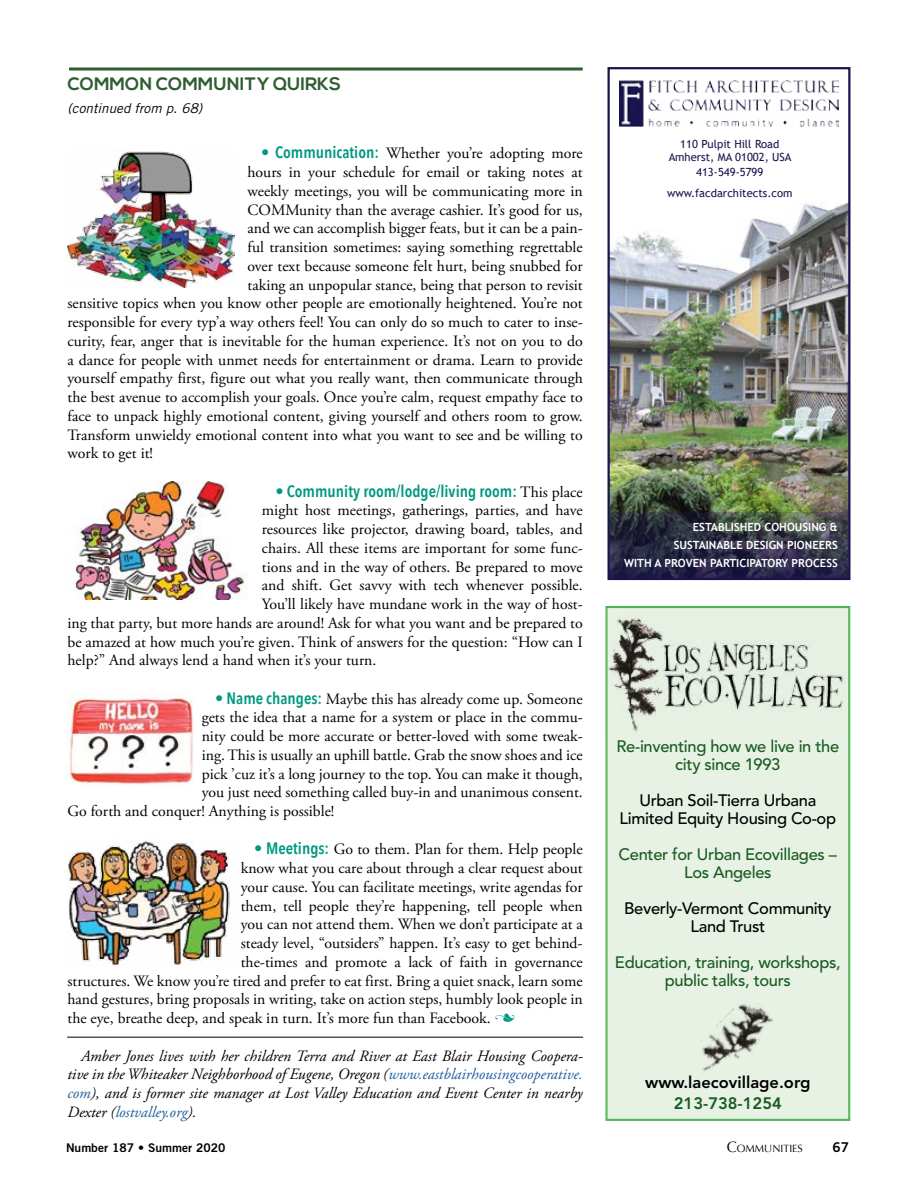
<style>
.page{position:relative;width:918px;height:1188px;background:#fff}
.page>*{position:absolute;margin:0;border:0;box-sizing:border-box;transform-origin:0 0}
.t1{font:700 18px "Nexa";color:#2f5d31}
.t2{font:500 16.5px/18px "Avenir";letter-spacing:-.02em;color:#175c22;text-align:center}
.t3{font:500 16.5px/18px "Avenir";letter-spacing:-.02em;color:#000;text-align:center}
.t4{font:600 16.5px "Avenir Next Condensed";color:#009881}
.t5{font:800 16.5px/21px "Avenir";color:#000;text-align:center}
.t6{font:15.75px "Adobe Garamond Pro";color:#000}
.t7{font:italic 15.75px/18.8px "Adobe Garamond Pro";color:#000;text-align:justify}
.t8{font:italic 13.5px "Trade Gothic";color:#000}
.t9{font:13.5px "Trade Gothic Bold Two";color:#000}
.t10{font:12px "Trade Gothic Bold Two";color:#000}
.t11{font:700 11.25px/18px "Trebuchet MS";color:#fff;text-align:right}
.t12{font:11.25px/13.5px "Trebuchet MS";color:#19154f;text-align:center}
.t13{font:10.5px "Optima";color:#000}
.s1{font-family:"Avenir Next Condensed";font-weight:600;font-size:16.5px;color:#009881}
.s2{font-family:"Adobe Garamond Pro";font-weight:400;font-size:15.75px;color:#000}
.s3{font-family:"Type Embellishments One Let Plain";color:#009881}
.s4{color:#215e9e}
.s5{color:#175c22}
.s6{font-size:15px}
</style>
<div class="page">
<img style="left:68px;top:149px;width:166px;height:138px">
<img style="left:74px;top:482px;width:174px;height:117px">
<img style="left:66px;top:691px;width:127px;height:94px">
<img style="left:68px;top:839px;width:162px;height:126px">
<hr style="left:69px;top:67px;width:514px;height:3px;background:#2f5d31">
<hr style="left:67px;top:1037px;width:516px;height:1px;background:#000">
<img style="left:611px;top:202px;width:236px;height:310px">
<svg style="left:611px;top:512px;width:236px;height:65px;background:#313345"></svg>
<svg style="left:839px;top:202px;width:8px;height:4px"></svg>
<img style="left:619px;top:80px;width:220px;height:47px">
<div style="left:608px;top:67px;width:242px;height:513px;border:2px solid #19154f"></div>
<div style="left:605px;top:606px;width:245px;height:515px;background:#e8f2e4"></div>
<div style="left:607px;top:607px;width:242px;height:512px;border:1px solid #41ad49"></div>
<img style="left:605px;top:613px;width:242px;height:122px">
<img style="left:684px;top:991px;width:99px;height:99px">
<p class="t1" style="left:68px;top:73px;width:275px">COMMON COMMUNITY QUIRKS</p>
<p class="t8" style="left:68px;top:100px;width:136px">(continued from p. 68)</p>
<p class="t6" style="left:261px;top:144px;width:323px"><span class="s1">• Communication:</span> Whether you’re adopting more</p>
<p class="t6" style="left:248px;top:163px;width:337px">hours in your schedule for email or taking notes at</p>
<p class="t6" style="left:248px;top:181px;width:337px">weekly meetings, you will be communicating more in</p>
<p class="t6" style="left:248px;top:200px;width:337px">COMMunity than the average cashier. It’s good for us,</p>
<p class="t6" style="left:248px;top:219px;width:337px">and we can accomplish bigger feats, but it can be a pain-</p>
<p class="t6" style="left:248px;top:238px;width:337px">ful transition sometimes: saying something regrettable</p>
<p class="t6" style="left:248px;top:256px;width:337px">over text because someone felt hurt, being snubbed for</p>
<p class="t6" style="left:248px;top:275px;width:337px">taking an unpopular stance, being that person to revisit</p>
<p class="t6" style="left:68px;top:294px;width:517px">sensitive topics when you know other people are emotionally heightened. You’re not</p>
<p class="t6" style="left:68px;top:313px;width:517px">responsible for every typ’a way others feel! You can only do so much to cater to inse-</p>
<p class="t6" style="left:68px;top:331px;width:517px">curity, fear, anger that is inevitable for the human experience. It’s not on you to do</p>
<p class="t6" style="left:68px;top:350px;width:517px">a dance for people with unmet needs for entertainment or drama. Learn to provide</p>
<p class="t6" style="left:68px;top:369px;width:517px">yourself empathy first, figure out what you really want, then communicate through</p>
<p class="t6" style="left:68px;top:388px;width:517px">the best avenue to accomplish your goals. Once you’re calm, request empathy face to</p>
<p class="t6" style="left:68px;top:406px;width:517px">face to unpack highly emotional content, giving yourself and others room to grow.</p>
<p class="t6" style="left:68px;top:425px;width:517px">Transform unwieldy emotional content into what you want to see and be willing to</p>
<p class="t6" style="left:68px;top:444px;width:87px">work to get it!</p>
<p class="t4" style="left:275px;top:477px;width:309px">• Community room/lodge/living room: <span class="s2">This place</span></p>
<p class="t6" style="left:262px;top:501px;width:322px">might host meetings, gatherings, parties, and have</p>
<p class="t6" style="left:262px;top:520px;width:322px">resources like projector, drawing board, tables, and</p>
<p class="t6" style="left:262px;top:538px;width:322px">chairs. All these items are important for some func-</p>
<p class="t6" style="left:262px;top:557px;width:322px">tions and in the way of others. Be prepared to move</p>
<p class="t6" style="left:262px;top:576px;width:322px">and shift. Get savvy with tech whenever possible.</p>
<p class="t6" style="left:262px;top:595px;width:322px">You’ll likely have mundane work in the way of host-</p>
<p class="t6" style="left:68px;top:613px;width:517px">ing that party, but more hands are around! Ask for what you want and be prepared to</p>
<p class="t6" style="left:68px;top:632px;width:517px">be amazed at how much you’re given. Think of answers for the question: “How can I</p>
<p class="t6" style="left:68px;top:651px;width:310px">help?” And always lend a hand when it’s your turn.</p>
<p class="t6" style="left:215px;top:689px;width:369px"><span class="s1">• Name changes:</span> Maybe this has already come up. Someone</p>
<p class="t6" style="left:202px;top:708px;width:383px">gets the idea that a name for a system or place in the commu-</p>
<p class="t6" style="left:202px;top:727px;width:383px">nity could be more accurate or better-loved with some tweak-</p>
<p class="t6" style="left:202px;top:745px;width:383px">ing. This is usually an uphill battle. Grab the snow shoes and ice</p>
<p class="t6" style="left:202px;top:764px;width:383px">pick ’cuz it’s a long journey to the top. You can make it though,</p>
<p class="t6" style="left:202px;top:783px;width:383px">you just need something called buy-in and unanimous consent.</p>
<p class="t6" style="left:68px;top:802px;width:268px">Go forth and conquer! Anything is possible!</p>
<p class="t6" style="left:254px;top:840px;width:330px"><span class="s1">• Meetings:</span> Go to them. Plan for them. Help people</p>
<p class="t6" style="left:241px;top:859px;width:343px">know what you care about through a clear request about</p>
<p class="t6" style="left:241px;top:877px;width:343px">your cause. You can facilitate meetings, write agendas for</p>
<p class="t6" style="left:241px;top:896px;width:343px">them, tell people they’re happening, tell people when</p>
<p class="t6" style="left:241px;top:915px;width:343px">you can not attend them. When we don’t participate at a</p>
<p class="t6" style="left:241px;top:934px;width:343px">steady level, “outsiders” happen. It’s easy to get behind-</p>
<p class="t6" style="left:241px;top:952px;width:343px">the-times and promote a lack of faith in governance</p>
<p class="t6" style="left:68px;top:971px;width:517px">structures. We know you’re tired and prefer to eat first. Bring a quiet snack, learn some</p>
<p class="t6" style="left:68px;top:990px;width:517px">hand gestures, bring proposals in writing, take on action steps, humbly look people in</p>
<p class="t6" style="left:68px;top:1009px;width:449px">the eye, breathe deep, and speak in turn. It’s more fun than Facebook. <span class="s3">n</span></p>
<p class="t7" style="left:68px;top:1047px;width:517px;text-indent:14px">Amber Jones lives with her children Terra and River at East Blair Housing Coopera&shy;tive in the Whiteaker Neighborhood of Eugene, Oregon (<span class="s4">www.eastblairhousingcooperative. com</span>), and is former site manager at Lost Valley Education and Event Center in nearby Dexter (<span class="s4">lostvalley.org</span>).</p>
<p class="t12" style="left:669px;top:137px;width:124px">110 Pulpit Hill Road<br>Amherst, MA 01002, USA</p>
<p class="t12" style="left:667px;top:161px;width:127px;line-height:20.9px">413-549-5799 www.facdarchitects.com</p>
<p class="t11" style="left:624px;top:518px;width:215px">ESTABLISHED COHOUSING &amp;<br>SUSTAINABLE DESIGN PIONEERS<br>WITH A PROVEN PARTICIPATORY PROCESS</p>
<p class="t2" style="left:617px;top:738px;width:224px">Re-inventing how we live in the city since 1993</p>
<p class="t3" style="left:620px;top:792px;width:218px">Urban Soil-Tierra Urbana<br>Limited Equity Housing Co-op</p>
<p class="t2" style="left:619px;top:846px;width:220px">Center for Urban Ecovillages –<br>Los Angeles</p>
<p class="t3" style="left:624px;top:900px;width:209px">Beverly-Vermont Community<br>Land Trust</p>
<p class="t2" style="left:615px;top:954px;width:227px">Education, training, workshops, public talks, tours</p>
<p class="t5" style="left:645px;top:1072px;width:167px">www.laecovillage.org<br><span class="s5">213-738-1254</span></p>
<p class="t10" style="left:66px;top:1140px;width:161px">Number 187 • Summer 2020</p>
<p class="t13" style="left:727px;top:1142px;width:77px"><span class="s6">C</span>OMMUNITIES</p>
<p class="t9" style="left:833px;top:1139px;width:18px">67</p>
</div>
